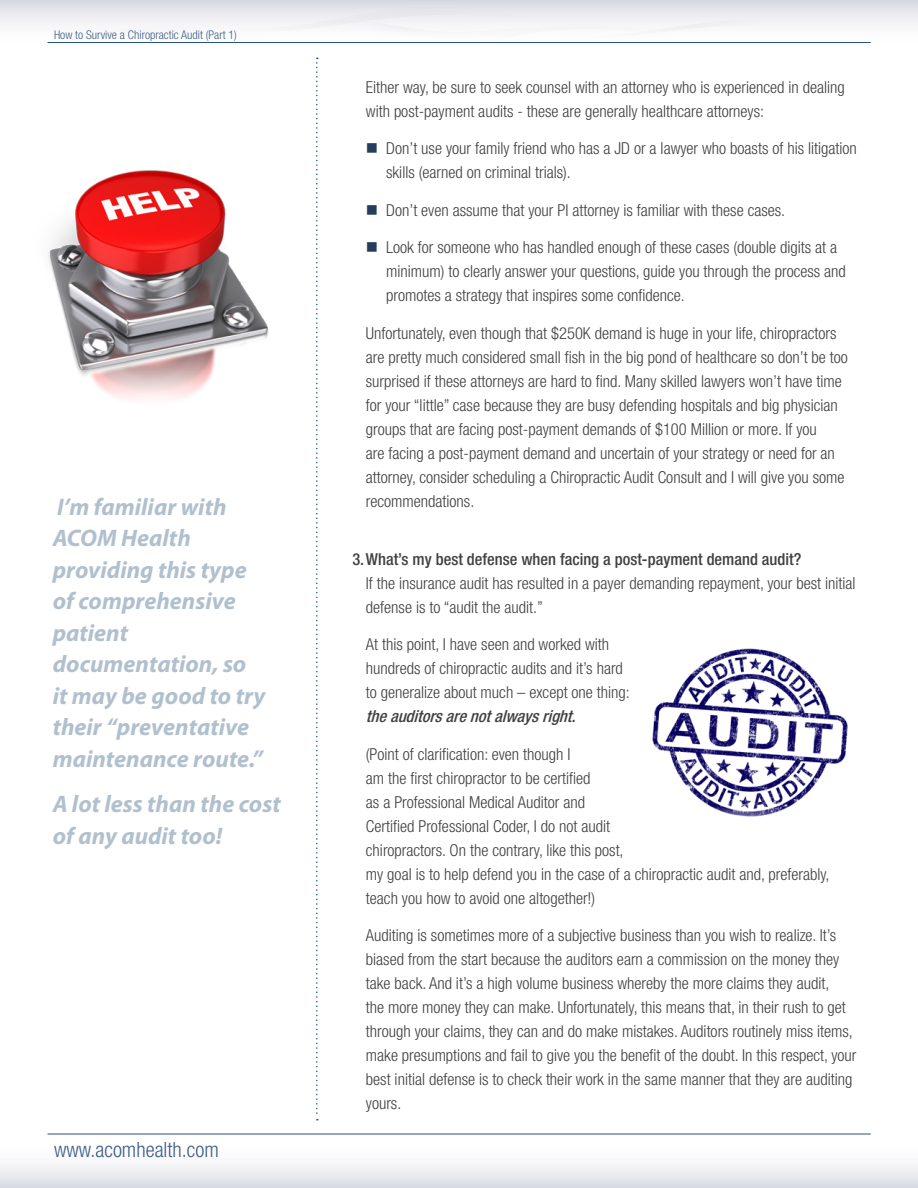
<style>
.page{position:relative;width:918px;height:1188px;background:#fff}
.page>*{position:absolute;margin:0;border:0;box-sizing:border-box;transform-origin:0 0}
.t1{font:italic 700 24px/31.5px "Myriad Pro";color:#b1c0ce}
.t2{font:300 condensed 21px "Helvetica Neue LT Std";color:#3e5e88}
.t3{font:300 condensed 16.5px/24px "Helvetica Neue LT Std";color:#414042}
.t4{font:500 condensed 16.5px "Helvetica Neue LT Std";color:#414042}
.t5{font:italic 500 condensed 16.5px "Helvetica Neue LT Std";color:#414042}
.t6{font:300 condensed 12px "Helvetica Neue LT Std";color:#3e5e88}
</style>
<div class="page">
<div style="left:0;top:0;width:918px;height:54px;background:linear-gradient(to bottom,#dfe0e8,#fff)"></div>
<svg style="left:9px;top:2px;width:802px;height:49px"></svg>
<div style="left:0;top:1134px;width:918px;height:54px;background:linear-gradient(to bottom,#fff,#e1e1e9)"></div>
<hr style="left:48px;top:1134px;width:823px;height:1px;background:#285380">
<hr style="left:48px;top:42px;width:823px;height:1px;background:#285380">
<svg style="left:316px;top:58px;width:2px;height:1063px"></svg>
<img style="left:48px;top:170px;width:221px;height:229px">
<img style="left:652px;top:648px;width:196px;height:169px">
<p class="t6" style="left:54px;top:28px;width:184px">How to Survive a Chiropractic Audit (Part 1)</p>
<h1 class="t1" style="left:53px;top:490px;width:214px">I’m familiar with<br>ACOM Health providing this type of comprehensive patient documentation, so it may be good to try their “preventative maintenance route.”</h1>
<h1 class="t1" style="left:53px;top:787px;width:230px;line-height:32.4px">A lot less than the cost of any audit too!</h1>
<p class="t2" style="left:54px;top:1138px;width:166px">www.acomhealth.com</p>
<p class="t3" style="left:366px;top:75px;width:480px">Either way, be sure to seek counsel with an attorney who is experienced in dealing with post-payment audits - these are generally healthcare attorneys:</p>
<p class="t3" style="left:386px;top:136px;width:472px">Don’t use your family friend who has a JD or a lawyer who boasts of his litigation skills (earned on criminal trials).</p>
<p class="t3" style="left:386px;top:198px;width:401px">Don’t even assume that your PI attorney is familiar with these cases.</p>
<p class="t3" style="left:386px;top:235px;width:461px">Look for someone who has handled enough of these cases (double digits at a minimum) to clearly answer your questions, guide you through the process and promotes a strategy that inspires some confidence.</p>
<p class="t3" style="left:366px;top:321px;width:484px">Unfortunately, even though that $250K demand is huge in your life, chiropractors are pretty much considered small fish in the big pond of healthcare so don’t be too surprised if these attorneys are hard to find. Many skilled lawyers won’t have time for your “little” case because they are busy defending hospitals and big physician groups that are facing post-payment demands of $100 Million or more. If you<br>are facing a post-payment demand and uncertain of your strategy or need for an attorney, consider scheduling a Chiropractic Audit Consult and I will give you some recommendations.</p>
<p class="t4" style="left:352px;top:549px;width:450px">3.What’s my best defense when facing a post-payment demand audit?</p>
<p class="t3" style="left:366px;top:571px;width:491px">If the insurance audit has resulted in a payer demanding repayment, your best initial defense is to “audit the audit.”</p>
<p class="t3" style="left:366px;top:632px;width:265px">At this point, I have seen and worked with hundreds of chiropractic audits and it’s hard to generalize about much – except one thing:</p>
<p class="t5" style="left:366px;top:706px;width:216px">theauditorsarenotalwaysright.</p>
<p class="t3" style="left:366px;top:742px;width:465px">(Point of clarification: even though I<br>am the first chiropractor to be certified<br>as a Professional Medical Auditor and<br>Certified Professional Coder, I do not audit<br>chiropractors. On the contrary, like this post,<br>my goal is to help defend you in the case of a chiropractic audit and, preferably, teach you how to avoid one altogether!)</p>
<p class="t3" style="left:366px;top:923px;width:492px">Auditing is sometimes more of a subjective business than you wish to realize. It’s biased from the start because the auditors earn a commission on the money they take back. And it’s a high volume business whereby the more claims they audit,<br>the more money they can make. Unfortunately, this means that, in their rush to get through your claims, they can and do make mistakes. Auditors routinely miss items, make presumptions and fail to give you the benefit of the doubt. In this respect, your best initial defense is to check their work in the same manner that they are auditing yours.</p>
</div>
